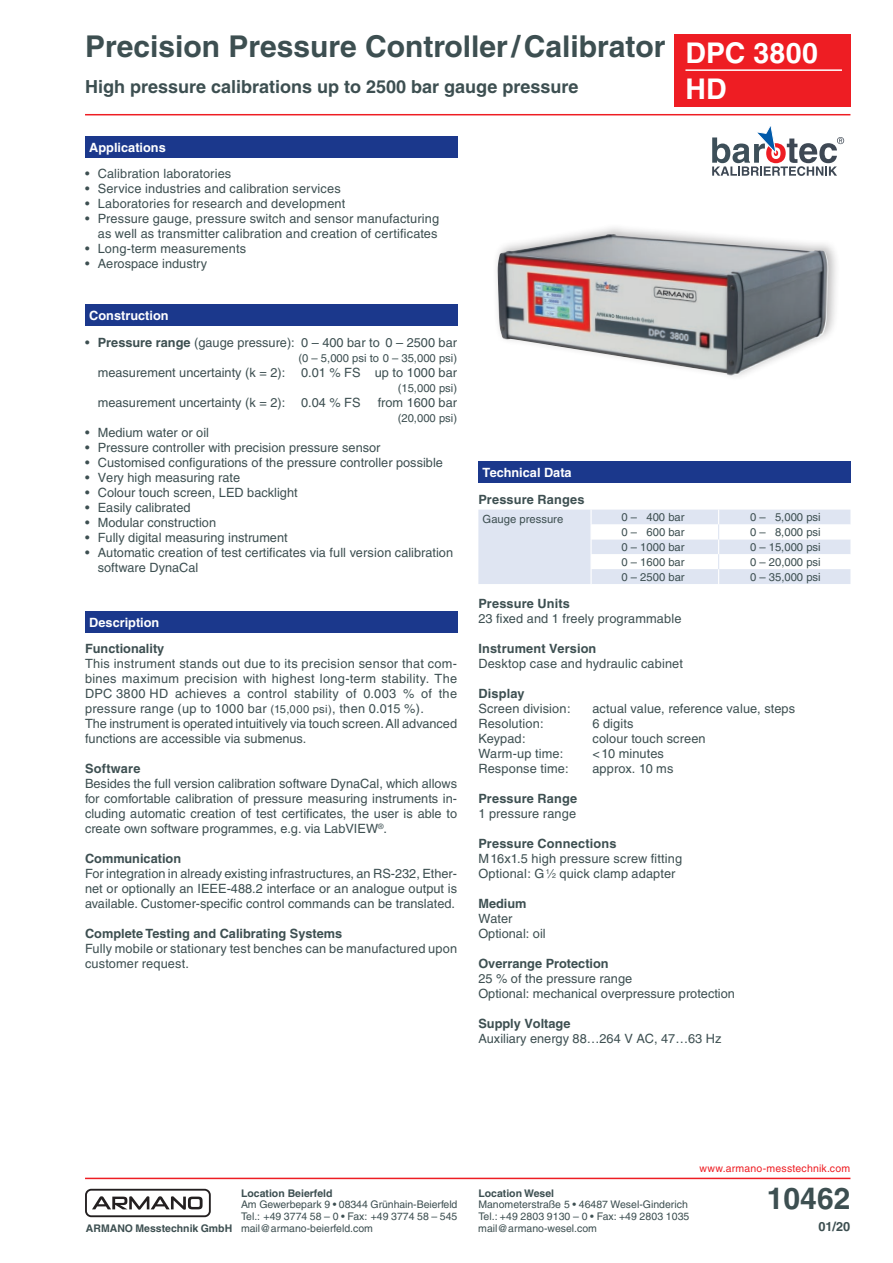
<style>
.page{position:relative;width:893px;height:1263px;background:#fff}
.page>*{position:absolute;margin:0;border:0;box-sizing:border-box;transform-origin:0 0}
.t1{font:700 30px "Helvetica";color:#3d4f51}
.t2{font:700 28.5px/36px "Helvetica";letter-spacing:.005em;color:#fff}
.t3{font:700 18px "Helvetica";color:#3d4f51}
.t4{font:12.75px/15px "Helvetica";color:#3d4f51}
.t5{font:12.75px/15px "Helvetica";letter-spacing:.02em;color:#3d4f51}
.t6{font:700 12.75px "Helvetica";color:#3d4f51}
.t7{font:700 12.75px "Helvetica";color:#fff}
.t8{font:11.25px "Helvetica";color:#3d4f51}
.t9{font:10.5px/11.6px "Helvetica";color:#3d4f51}
.t10{font:700 10.5px "Helvetica";color:#3d4f51}
.t11{font:10.5px "Helvetica";letter-spacing:.02em;color:#ee1d23}
.s1{font-weight:700}
.s2{font-size:11.25px}
.s3{font-size:7.05px}
</style>
<div class="page">
<div style="left:674px;top:34px;width:176px;height:72px;background:#ee1d23"></div>
<hr style="left:685px;top:69px;width:157px;height:2px;background:#fff">
<div style="left:85px;top:304px;width:372px;height:21px;background:#1b388c"></div>
<div style="left:85px;top:136px;width:372px;height:21px;background:#1b388c"></div>
<svg style="left:478px;top:510px;width:372px;height:74px"></svg>
<div style="left:478px;top:462px;width:372px;height:21px;background:#1b388c"></div>
<div style="left:85px;top:611px;width:372px;height:21px;background:#1b388c"></div>
<div style="left:492px;top:222px;width:348px;height:159px;background:#231f20;opacity:.3"></div>
<img style="left:498px;top:234px;width:330px;height:142px">
<svg style="left:712px;top:126px;width:132px;height:50px"></svg>
<hr style="left:85px;top:114px;width:765px;height:1px;background:#ee1d23">
<hr style="left:85px;top:1178px;width:765px;height:1px;background:#ee1d23">
<div style="left:85px;top:1189px;width:126px;height:28px;border:2px solid #231f20;border-radius:5px"></div>
<svg style="left:92px;top:1196px;width:111px;height:14px"></svg>
<h1 class="t1" style="left:85px;top:28px;width:582px">Precision Pressure Controller/Calibrator</h1>
<h3 class="t3" style="left:85px;top:76px;width:495px">High pressure calibrations up to 2500 bar gauge pressure</h3>
<p class="t7" style="left:89px;top:139px;width:78px">Applications</p>
<p class="t4" style="left:85px;top:166px;width:148px">• Calibration laboratories</p>
<p class="t4" style="left:85px;top:181px;width:257px">• Service industries and calibration services</p>
<p class="t4" style="left:85px;top:196px;width:262px">• Laboratories for research and development</p>
<p class="t4" style="left:85px;top:211px;width:356px;text-align:right">• Pressure gauge, pressure switch and sensor manufacturing as well as transmitter calibration and creation of certificates</p>
<p class="t4" style="left:85px;top:241px;width:163px">• Long-term measurements</p>
<p class="t4" style="left:85px;top:256px;width:124px">• Aerospace industry</p>
<h2 class="t2" style="left:685px;top:35px;width:134px">DPC 3800<br>HD</h2>
<p class="t7" style="left:89px;top:307px;width:81px">Construction</p>
<p class="t4" style="left:85px;top:335px;width:373px">• <span class="s1">Pressure range</span> (gauge pressure): 0 – 400 bar to 0 – 2500 bar</p>
<p class="t8" style="left:298px;top:351px;width:160px">(0 – 5,000 psi to 0 – 35,000 psi)</p>
<p class="t4" style="left:98px;top:365px;width:361px">measurement uncertainty (k = 2): 0.01 % FS up to 1000 bar</p>
<p class="t8" style="left:398px;top:381px;width:61px">(15,000 psi)</p>
<p class="t4" style="left:98px;top:395px;width:264px">measurement uncertainty (k = 2): 0.04 % FS</p>
<p class="t4" style="left:378px;top:395px;width:81px">from 1600 bar</p>
<p class="t8" style="left:398px;top:411px;width:61px">(20,000 psi)</p>
<p class="t4" style="left:85px;top:425px;width:125px">• Medium water or oil</p>
<p class="t4" style="left:85px;top:440px;width:297px">• Pressure controller with precision pressure sensor</p>
<p class="t4" style="left:85px;top:455px;width:359px">• Customised configurations of the pressure controller possible</p>
<p class="t4" style="left:85px;top:470px;width:157px">• Very high measuring rate</p>
<p class="t4" style="left:85px;top:485px;width:214px">• Colour touch screen, LED backlight</p>
<p class="t4" style="left:85px;top:500px;width:107px">• Easily calibrated</p>
<p class="t4" style="left:85px;top:515px;width:133px">• Modular construction</p>
<p class="t4" style="left:85px;top:530px;width:204px">• Fully digital measuring instrument</p>
<p class="t4" style="left:98px;top:545px;width:357px;text-indent:-13px">• Automatic creation of test certificates via full version calibration software DynaCal</p>
<p class="t7" style="left:89px;top:615px;width:72px">Description</p>
<p class="t6" style="left:85px;top:641px;width:81px">Functionality</p>
<p class="t5" style="left:85px;top:656px;width:374px">This instrument stands out due to its precision sensor that com&shy;bines maximum precision with highest long-term stability. The DPC 3800 HD achieves a control stability of 0.003 % of the pressure range (up to 1000 bar <span class="s2">(15,000 psi)</span>, then 0.015 %).<br>The instrument is operated intuitively via touch screen. All advanced functions are accessible via submenus.</p>
<p class="t6" style="left:85px;top:761px;width:57px">Software</p>
<p class="t4" style="left:85px;top:776px;width:374px;text-align:justify">Besides the full version calibration software DynaCal, which allows for comfortable calibration of pressure measuring instruments in&shy;cluding automatic creation of test certificates, the user is able to create own software programmes, e.g. via LabVIEW<sup>®</sup>.</p>
<p class="t6" style="left:85px;top:851px;width:98px">Communication</p>
<p class="t4" style="left:85px;top:866px;width:374px;text-align:justify">For integration in already existing infrastructures, an RS-232, Ether&shy;net or optionally an IEEE-488.2 interface or an analogue output is available. Customer-specific control commands can be translated.</p>
<p class="t6" style="left:85px;top:926px;width:259px">Complete Testing and Calibrating Systems</p>
<p class="t4" style="left:85px;top:941px;width:374px">Fully mobile or stationary test benches can be manufactured upon customer request.</p>
<p class="t7" style="left:483px;top:465px;width:91px">Technical Data</p>
<p class="t6" style="left:478px;top:491px;width:108px">Pressure Ranges</p>
<p class="t8" style="left:483px;top:512px;width:82px">Gauge pressure</p>
<p class="t8" style="left:621px;top:511px;width:65px">0 – 400 bar</p>
<p class="t8" style="left:750px;top:511px;width:72px">0 – 5,000 psi</p>
<p class="t8" style="left:621px;top:526px;width:65px">0 – 600 bar</p>
<p class="t8" style="left:750px;top:526px;width:72px">0 – 8,000 psi</p>
<p class="t8" style="left:621px;top:541px;width:65px">0 – 1000 bar</p>
<p class="t8" style="left:750px;top:541px;width:72px">0 – 15,000 psi</p>
<p class="t8" style="left:621px;top:556px;width:65px">0 – 1600 bar</p>
<p class="t8" style="left:750px;top:556px;width:72px">0 – 20,000 psi</p>
<p class="t8" style="left:621px;top:570px;width:65px">0 – 2500 bar</p>
<p class="t8" style="left:750px;top:570px;width:72px">0 – 35,000 psi</p>
<p class="t6" style="left:478px;top:596px;width:93px">Pressure Units</p>
<p class="t4" style="left:478px;top:611px;width:205px">23 fixed and 1 freely programmable</p>
<p class="t6" style="left:478px;top:641px;width:120px">Instrument Version</p>
<p class="t4" style="left:478px;top:656px;width:206px">Desktop case and hydraulic cabinet</p>
<p class="t6" style="left:478px;top:686px;width:48px">Display</p>
<p class="t4" style="left:478px;top:701px;width:94px">Screen division:</p>
<p class="t4" style="left:592px;top:701px;width:204px">actual value, reference value, steps</p>
<p class="t4" style="left:478px;top:716px;width:67px">Resolution:</p>
<p class="t4" style="left:592px;top:716px;width:43px">6 digits</p>
<p class="t4" style="left:478px;top:731px;width:49px">Keypad:</p>
<p class="t4" style="left:592px;top:731px;width:115px">colour touch screen</p>
<p class="t4" style="left:478px;top:746px;width:86px">Warm-up time:</p>
<p class="t4" style="left:592px;top:746px;width:73px">&lt;10 minutes</p>
<p class="t4" style="left:478px;top:761px;width:92px">Response time:</p>
<p class="t4" style="left:592px;top:761px;width:83px">approx. 10 ms</p>
<p class="t6" style="left:478px;top:791px;width:100px">Pressure Range</p>
<p class="t4" style="left:478px;top:806px;width:99px">1 pressure range</p>
<p class="t6" style="left:478px;top:836px;width:140px">Pressure Connections</p>
<p class="t4" style="left:478px;top:851px;width:205px">M16x1.5 high pressure screw fitting<br>Optional: G <sup>1</sup>⁄<span class="s3">2</span> quick clamp adapter</p>
<p class="t6" style="left:478px;top:896px;width:50px">Medium</p>
<p class="t4" style="left:478px;top:911px;width:69px">Water<br>Optional: oil</p>
<p class="t6" style="left:478px;top:956px;width:132px">Overrange Protection</p>
<p class="t4" style="left:478px;top:971px;width:258px">25 % of the pressure range<br>Optional: mechanical overpressure protection</p>
<p class="t6" style="left:478px;top:1016px;width:94px">Supply Voltage</p>
<p class="t4" style="left:478px;top:1031px;width:245px">Auxiliary energy 88…264 V AC, 47…63 Hz</p>
<p class="t10" style="left:86px;top:1221px;width:148px">ARMANO Messtechnik GmbH</p>
<p class="t10" style="left:241px;top:1187px;width:93px">Location Beierfeld</p>
<p class="t9" style="left:241px;top:1199px;width:218px;text-align:justify">Am Gewerbepark 9 • 08344 Grünhain-Beierfeld Tel.: +49 3774 58 – 0 • Fax: +49 3774 58 – 545 mail@armano-beierfeld.com</p>
<p class="t10" style="left:478px;top:1187px;width:77px">Location Wesel</p>
<p class="t9" style="left:478px;top:1199px;width:213px">Manometerstraße 5 • 46487 Wesel-Ginderich<br>Tel.: +49 2803 9130 – 0 • Fax: +49 2803 1035 mail@armano-wesel.com</p>
<p class="t11" style="left:699px;top:1162px;width:152px">www.armano-messtechnik.com</p>
<h1 class="t1" style="left:767px;top:1180px;width:85px">10462</h1>
<p class="t6" style="left:818px;top:1218px;width:33px">01/20</p>
</div>
